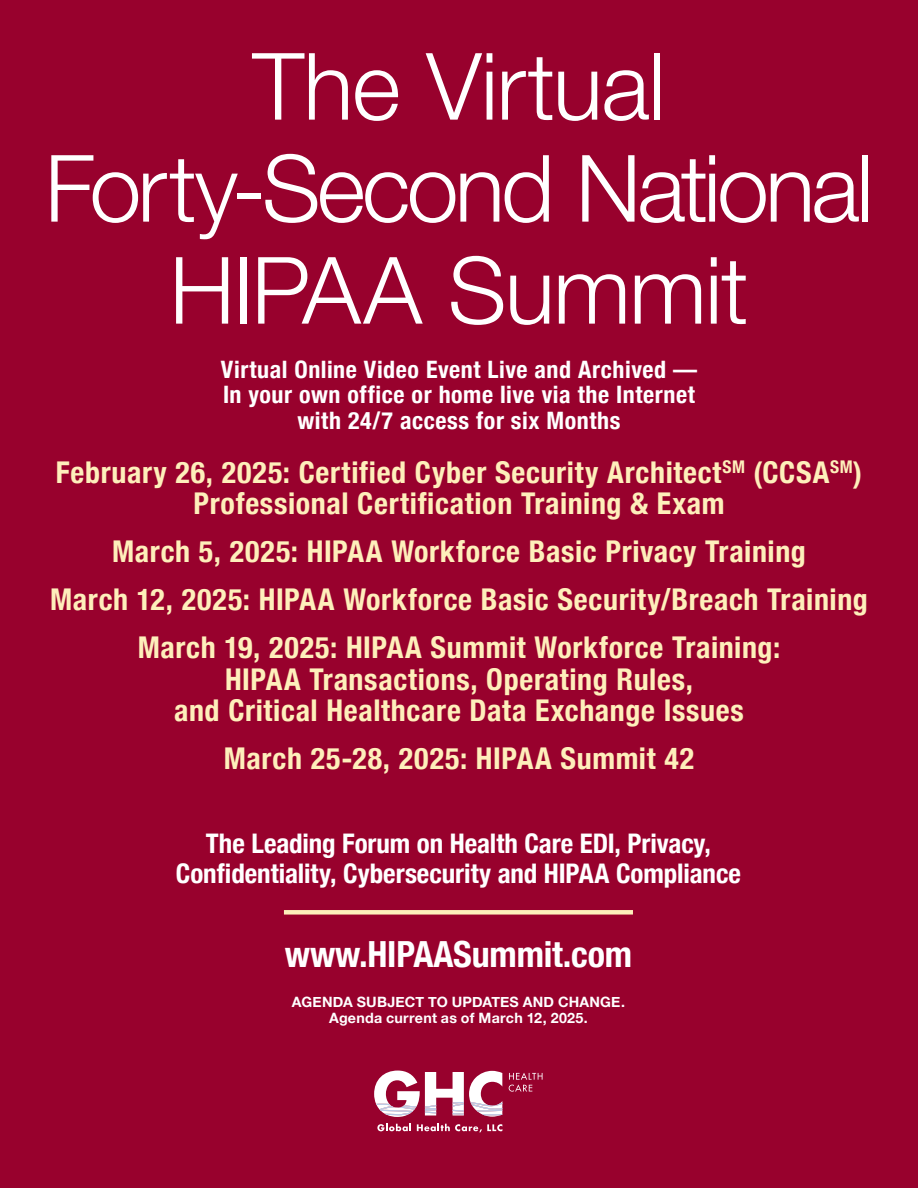
<style>
.page{position:relative;width:918px;height:1188px;background:#98012d}
.page>*{position:absolute;margin:0;border:0;box-sizing:border-box;transform-origin:0 0}
.t1{font:300 93px/102px "Helvetica Neue";letter-spacing:-.02em;color:#fff;text-align:center}
.reg_etc{font:700 condensed 36px "Helvetica Neue";letter-spacing:-.005em;color:#fff}
.t2{font:700 condensed 30px/31.5px "Helvetica Neue";letter-spacing:.02em;color:#feefbb;text-align:center}
.t3{font:700 condensed 27px/30px "Helvetica Neue";letter-spacing:-.005em;color:#fff;text-align:center}
.t4{font:700 condensed 24px/25.5px "Helvetica Neue";letter-spacing:.025em;color:#fff;text-align:center}
.sessions_WITHOUT_rule{font:700 14.25px/16.5px "Helvetica Neue";letter-spacing:.015em;color:#fff;text-align:center}
</style>
<div class="page">
<div style="left:284px;top:910px;width:349px;height:5px;background:#feefbb"></div>
<svg style="left:377px;top:1124px;width:34px;height:7px"></svg>
<svg style="left:417px;top:1124px;width:85px;height:8px"></svg>
<svg style="left:509px;top:1073px;width:34px;height:19px"></svg>
<svg style="left:374px;top:1071px;width:128px;height:46px"></svg>
<p class="t1" style="left:45px;top:29px;width:830px">The Virtual<br>Forty-Second National<br>HIPAA Summit</p>
<p class="t4" style="left:221px;top:355px;width:478px">Virtual Online Video Event Live and Archived —<br>In your own office or home live via the Internet with 24/7 access for six Months</p>
<p class="t2" style="left:56px;top:454px;width:808px">February 26, 2025: Certified Cyber Security Architect<sup>SM</sup> (CCSA<sup>SM</sup>)<br>Professional Certification Training &amp; Exam</p>
<p class="t2" style="left:112px;top:534px;width:695px">March 5, 2025: HIPAA Workforce Basic Privacy Training</p>
<p class="t2" style="left:50px;top:582px;width:819px">March 12, 2025: HIPAA Workforce Basic Security/Breach Training</p>
<p class="t2" style="left:138px;top:630px;width:644px">March 19, 2025: HIPAA Summit Workforce Training:<br>HIPAA Transactions, Operating Rules,<br>and Critical Healthcare Data Exchange Issues</p>
<p class="t2" style="left:224px;top:741px;width:472px">March 25-28, 2025: HIPAA Summit 42</p>
<p class="t3" style="left:176px;top:827px;width:567px">The Leading Forum on Health Care EDI, Privacy,<br>Confidentiality, Cybersecurity and HIPAA Compliance</p>
<p class="reg_etc" style="left:285px;top:924px;width:349px">www.HIPAASummit.com</p>
<p class="sessions_WITHOUT_rule" style="left:292px;top:994px;width:335px">AGENDA SUBJECT TO UPDATES AND CHANGE.<br>Agenda current as of March 12, 2025.</p>
</div>
